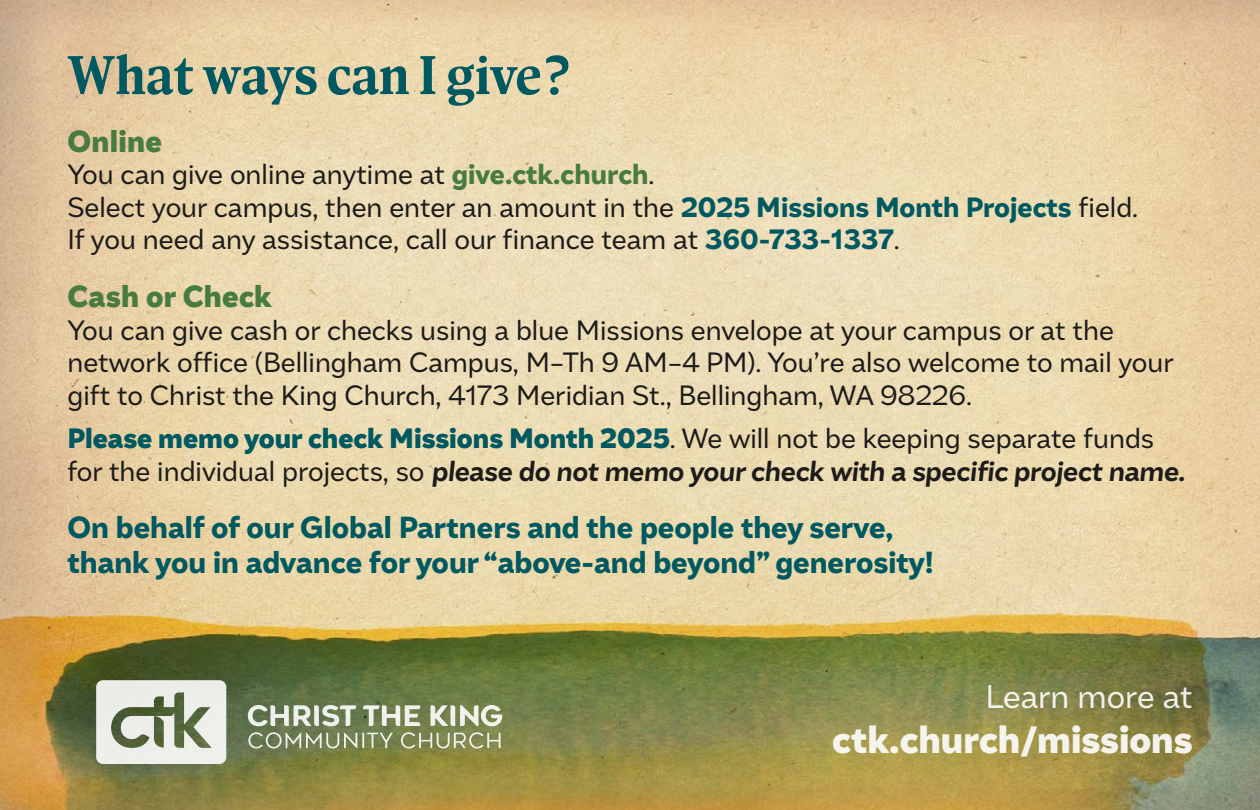
<style>
.page{position:relative;width:1260px;height:810px;background:#fff}
.page>*{position:absolute;margin:0;border:0;box-sizing:border-box;transform-origin:0 0}
.t1{font:55px "Antonia Variable";color:#005860}
.t2{font:900 37.5px "Amica Pro";color:#fff}
.t3{font:32.5px "Amica Pro";color:#fff}
.t4{font:800 30px/35px "Amica Pro";color:#005860}
.t5{font:900 30px "Amica Pro";letter-spacing:.01em;color:#487b3f}
.t6{font:27.5px/32.5px "Amica Pro";color:#1c1b1a}
.s1{font-weight:800;color:#487b3f}
.s2{font-weight:800;color:#005860}
.s3{font-weight:900;color:#005860}
.s4{font-weight:700;font-style:italic}
</style>
<div class="page">
<img style="left:0;top:0;width:1260px;height:810px">
<svg style="left:248px;top:705px;width:108px;height:21px"></svg>
<svg style="left:363px;top:705px;width:57px;height:21px"></svg>
<svg style="left:430px;top:705px;width:72px;height:21px"></svg>
<svg style="left:248px;top:732px;width:145px;height:16px"></svg>
<svg style="left:401px;top:732px;width:100px;height:16px"></svg>
<svg style="left:96px;top:680px;width:130px;height:84px"></svg>
<p class="t1" style="left:68px;top:43px;width:504px">What ways can I give?</p>
<p class="t5" style="left:68px;top:120px;width:96px">Online</p>
<p class="t6" style="left:68px;top:157px;width:1072px">You can give online anytime at <span class="s1">give.ctk.church</span>.<br>Select your campus, then enter an amount in the <span class="s2">2025 Missions Month Projects</span> field.<br>If you need any assistance, call our finance team at <span class="s2">360-733-1337</span>.</p>
<p class="t5" style="left:68px;top:275px;width:206px">Cash or Check</p>
<p class="t6" style="left:68px;top:313px;width:1108px">You can give cash or checks using a blue Missions envelope at your campus or at the network office (Bellingham Campus, M–Th 9 AM–4 PM). You’re also welcome to mail your gift to Christ the King Church, 4173 Meridian St., Bellingham, WA 98226.</p>
<p class="t6" style="left:68px;top:421px;width:1119px"><span class="s3">Please memo your check Missions Month 2025</span>. We will not be keeping separate funds for the individual projects, so <span class="s4">please do not memo your check with a specific project name.</span></p>
<p class="t4" style="left:68px;top:509px;width:868px">On behalf of our Global Partners and the people they serve, thank you in advance for your “above-and beyond” generosity!</p>
<p class="t3" style="left:985px;top:675px;width:209px">Learn more at</p>
<h2 class="t2" style="left:833px;top:714px;width:361px">ctk.church/missions</h2>
</div>
